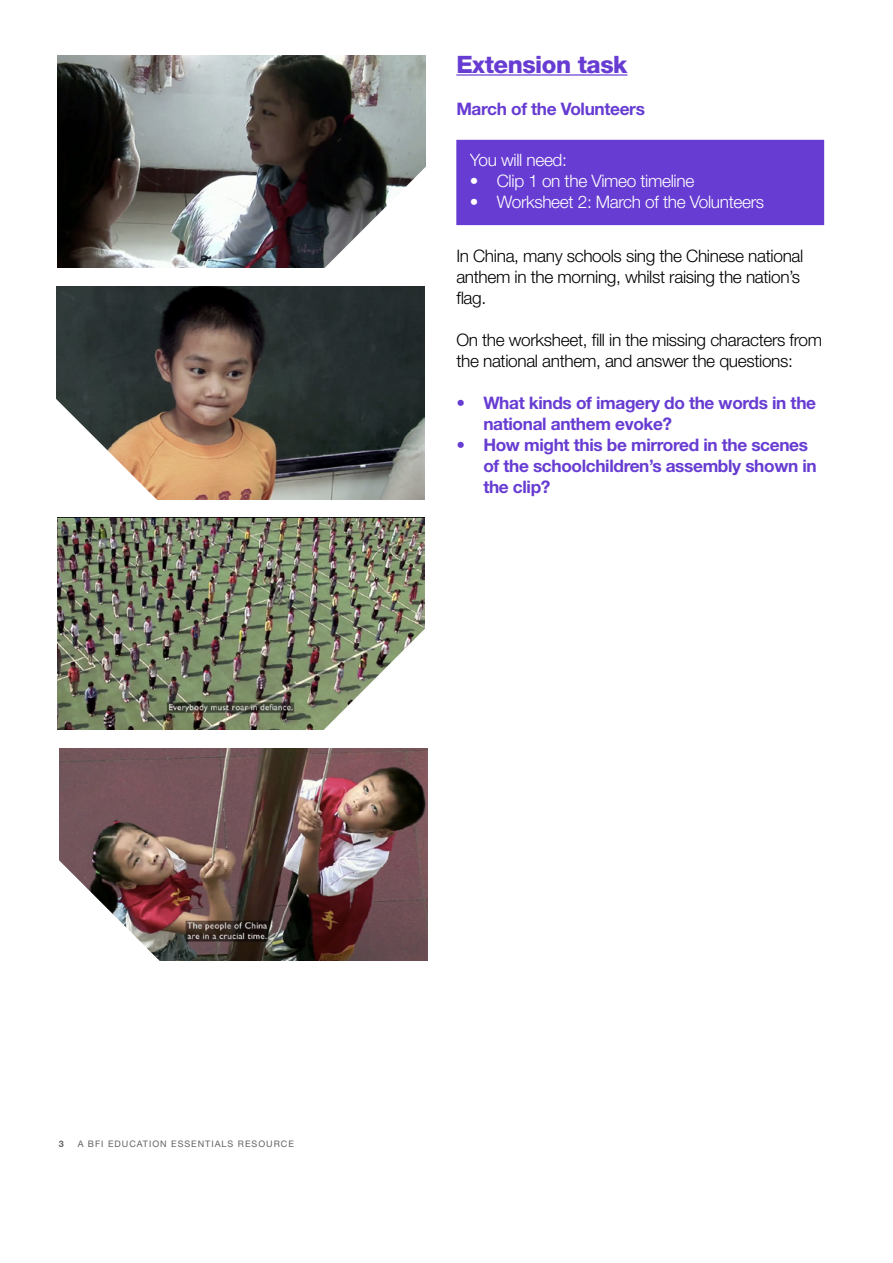
<style>
.page{position:relative;width:893px;height:1263px;background:#fff}
.page>*{position:absolute;margin:0;border:0;box-sizing:border-box;transform-origin:0 0}
.t1{font:800 24px "Helvetica Neue LT Std";letter-spacing:-.02em;color:#673cd2}
.t2{font:300 17.25px/21px "Helvetica Neue LT Std";letter-spacing:-.02em;color:#000}
.t3{font:700 17.25px/21px "Helvetica Neue LT Std";letter-spacing:-.02em;color:#673cd2}
.t4{font:300 17.25px "Helvetica Neue LT Std";letter-spacing:-.02em;color:#fff}
.t5{font:9px "Helvetica Neue LT Std";letter-spacing:.11em;color:#616363}
.t6{font:700 9px "Helvetica Neue LT Std";color:#616363}
</style>
<div class="page">
<img style="left:58px;top:55px;width:367px;height:213px">
<svg style="left:320px;top:162px;width:106px;height:106px"></svg>
<img style="left:57px;top:287px;width:367px;height:212px">
<svg style="left:56px;top:395px;width:106px;height:105px"></svg>
<hr style="left:456px;top:74px;width:171px;height:2px;background:#673cd2">
<img style="left:57px;top:517px;width:368px;height:212px">
<img style="left:319px;top:624px;width:106px;height:106px">
<img style="left:60px;top:748px;width:368px;height:213px">
<img style="left:59px;top:856px;width:106px;height:105px">
<div style="left:463px;top:147px;width:354px;height:71px;background:#673cd2"></div>
<div style="left:456px;top:140px;width:368px;height:85px;border:14px solid #673cd2"></div>
<h1 class="t1" style="left:456px;top:50px;width:173px">Extension task</h1>
<p class="t3" style="left:456px;top:98px;width:190px">March of the Volunteers</p>
<p class="t4" style="left:470px;top:149px;width:99px">You will need:</p>
<p class="t4" style="left:470px;top:170px;width:226px">• Clip 1 on the Vimeo timeline</p>
<p class="t4" style="left:470px;top:191px;width:296px">• Worksheet 2: March of the Volunteers</p>
<p class="t2" style="left:456px;top:245px;width:349px">In China, many schools sing the Chinese national anthem in the morning, whilst raising the nation’s flag.</p>
<p class="t2" style="left:456px;top:329px;width:367px">On the worksheet, fill in the missing characters from the national anthem, and answer the questions:</p>
<p class="t3" style="left:483px;top:392px;width:334px;text-indent:-27px">• What kinds of imagery do the words in the national anthem evoke?</p>
<p class="t3" style="left:483px;top:434px;width:335px;text-indent:-27px">• How might this be mirrored in the scenes of the schoolchildren’s assembly shown in the clip?</p>
<p class="t6" style="left:59px;top:1138px;width:7px">3</p>
<p class="t5" style="left:78px;top:1138px;width:218px">A BFI EDUCATION ESSENTIALS RESOURCE</p>
</div>
